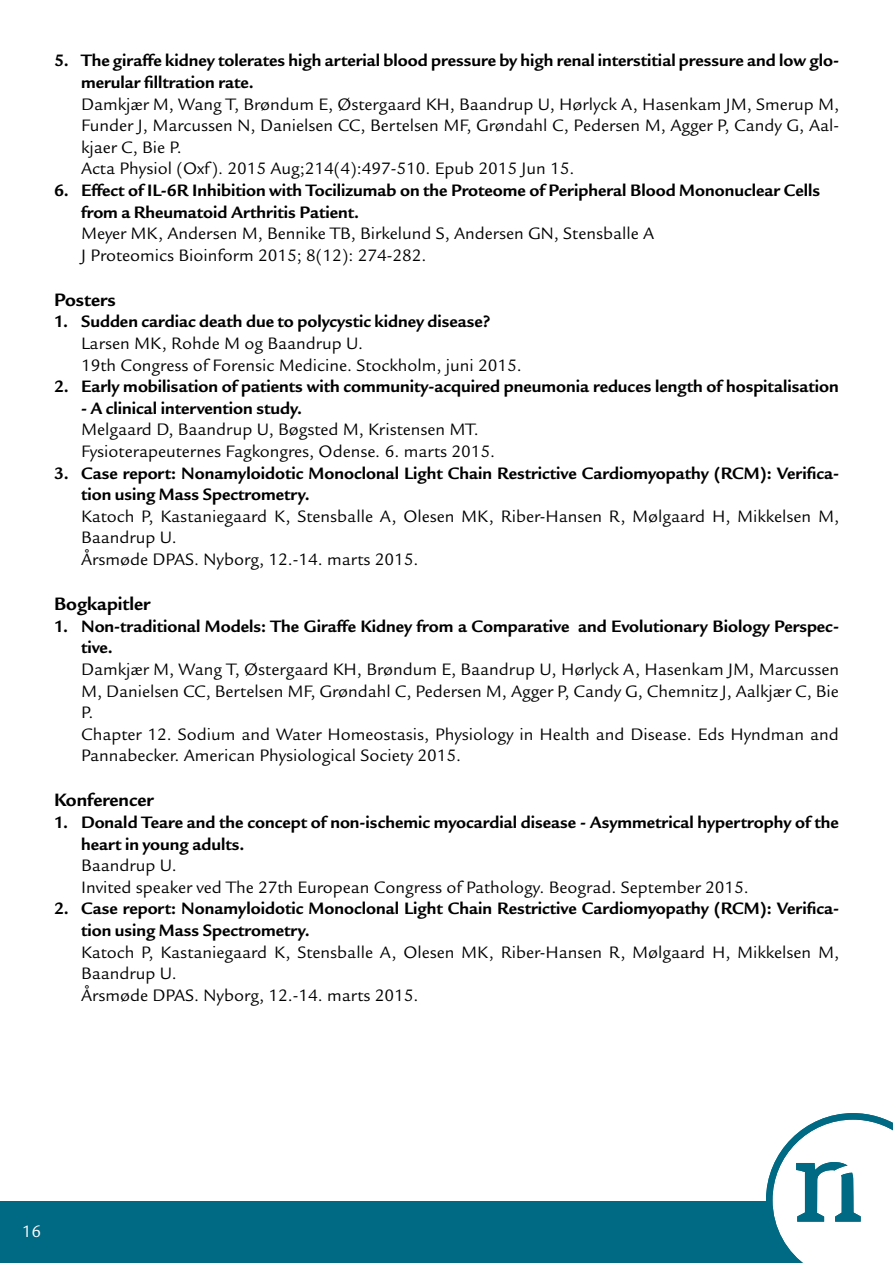
<style>
.page{position:relative;width:893px;height:1263px;background:#fff}
.page>*{position:absolute;margin:0;border:0;box-sizing:border-box;transform-origin:0 0}
.t1{font:700 19.5px "Legacy Sans ITC Std";color:#000}
.t2{font:18px/21.6px "Legacy Sans ITC Std";color:#000}
.t3{font:700 18px/21.6px "Legacy Sans ITC Std";color:#000}
.t4{font:18px "Legacy Sans ITC Std";color:#fff}
</style>
<div class="page">
<div style="left:0;top:1202px;width:770px;height:61px;background:#006983"></div>
<svg style="left:766px;top:1113px;width:127px;height:150px"></svg>
<p class="t3" style="left:81px;top:50px;width:759px;text-indent:-27px">5. The giraffe kidney tolerates high arterial blood pressure by high renal interstitial pressure and low glo&shy;merular filltration rate.</p>
<p class="t2" style="left:81px;top:93px;width:759px">Damkjær M, Wang T, Brøndum E, Østergaard KH, Baandrup U, Hørlyck A, Hasenkam JM, Smerup M, Funder J, Marcussen N, Danielsen CC, Bertelsen MF, Grøndahl C, Pedersen M, Agger P, Candy G, Aal&shy;kjaer C, Bie P.<br>Acta Physiol (Oxf). 2015 Aug;214(4):497-510. Epub 2015 Jun 15.</p>
<p class="t3" style="left:81px;top:180px;width:740px;text-indent:-27px">6. Effect of IL-6R Inhibition with Tocilizumab on the Proteome of Peripheral Blood Mononuclear Cells from a Rheumatoid Arthritis Patient.</p>
<p class="t2" style="left:81px;top:223px;width:575px">Meyer MK, Andersen M, Bennike TB, Birkelund S, Andersen GN, Stensballe A<br>J Proteomics Bioinform 2015; 8(12): 274-282.</p>
<p class="t1" style="left:54px;top:288px;width:63px">Posters</p>
<p class="t3" style="left:54px;top:311px;width:438px">1. Sudden cardiac death due to polycystic kidney disease?</p>
<p class="t2" style="left:81px;top:333px;width:442px">Larsen MK, Rohde M og Baandrup U.<br>19th Congress of Forensic Medicine. Stockholm, juni 2015.</p>
<p class="t3" style="left:54px;top:376px;width:786px">2. Early mobilisation of patients with community-acquired pneumonia reduces length of hospitalisation</p>
<p class="t3" style="left:81px;top:397px;width:223px">- A clinical intervention study.</p>
<p class="t2" style="left:81px;top:419px;width:416px">Melgaard D, Baandrup U, Bøgsted M, Kristensen MT.<br>Fysioterapeuternes Fagkongres, Odense. 6. marts 2015.</p>
<p class="t3" style="left:81px;top:462px;width:759px;text-indent:-27px">3. Case report: Nonamyloidotic Monoclonal Light Chain Restrictive Cardiomyopathy (RCM): Verifica&shy;tion using Mass Spectrometry.</p>
<p class="t2" style="left:81px;top:506px;width:759px">Katoch P, Kastaniegaard K, Stensballe A, Olesen MK, Riber-Hansen R, Mølgaard H, Mikkelsen M,<br>Baandrup U.<br>Årsmøde DPAS. Nyborg, 12.-14. marts 2015.</p>
<p class="t1" style="left:54px;top:593px;width:98px">Bogkapitler</p>
<p class="t3" style="left:81px;top:615px;width:759px;text-indent:-27px">1. Non-traditional Models: The Giraffe Kidney from a Comparative and Evolutionary Biology Perspec&shy;tive.</p>
<p class="t2" style="left:81px;top:659px;width:759px">Damkjær M, Wang T, Østergaard KH, Brøndum E, Baandrup U, Hørlyck A, Hasenkam JM, Marcussen M, Danielsen CC, Bertelsen MF, Grøndahl C, Pedersen M, Agger P, Candy G, Chemnitz J, Aalkjær C, Bie P.<br>Chapter 12. Sodium and Water Homeostasis, Physiology in Health and Disease. Eds Hyndman and Pannabecker. American Physiological Society 2015.</p>
<p class="t1" style="left:54px;top:789px;width:101px">Konferencer</p>
<p class="t3" style="left:81px;top:811px;width:759px;text-indent:-27px">1. Donald Teare and the concept of non-ischemic myocardial disease - Asymmetrical hypertrophy of the heart in young adults.</p>
<p class="t2" style="left:81px;top:855px;width:669px">Baandrup U.<br>Invited speaker ved The 27th European Congress of Pathology. Beograd. September 2015.</p>
<p class="t3" style="left:81px;top:898px;width:759px;text-indent:-27px">2. Case report: Nonamyloidotic Monoclonal Light Chain Restrictive Cardiomyopathy (RCM): Verifica&shy;tion using Mass Spectrometry.</p>
<p class="t2" style="left:81px;top:941px;width:759px">Katoch P, Kastaniegaard K, Stensballe A, Olesen MK, Riber-Hansen R, Mølgaard H, Mikkelsen M,<br>Baandrup U.<br>Årsmøde DPAS. Nyborg, 12.-14. marts 2015.</p>
<p class="t4" style="left:22px;top:1221px;width:21px">16</p>
</div>
